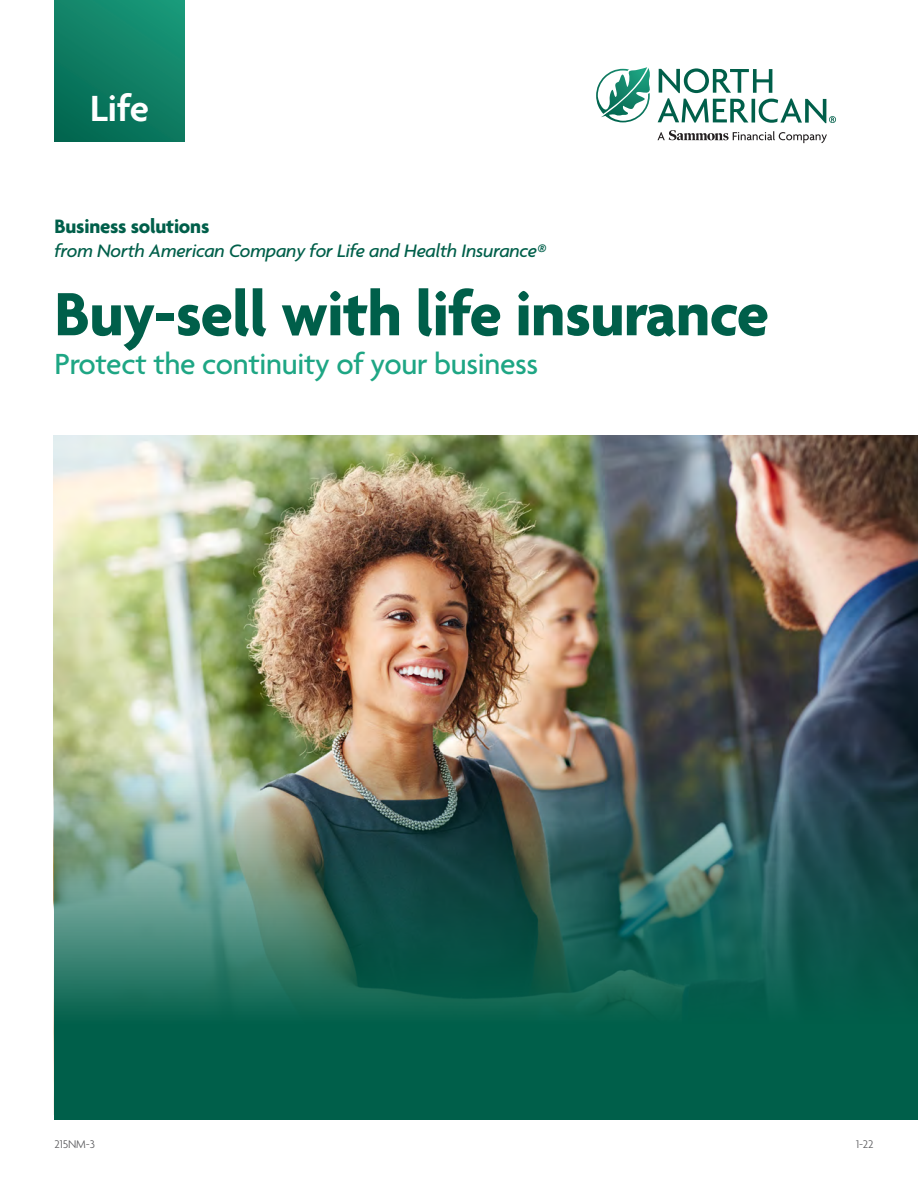
<style>
.page{position:relative;width:918px;height:1188px;background:#fff}
.page>*{position:absolute;margin:0;border:0;box-sizing:border-box;transform-origin:0 0}
.t1{font:700 66px "Agenda";letter-spacing:-.01em;color:#005f4a}
.t2{font:600 39.45px "Agenda";color:#fff}
.t3{font:500 31.5px "Agenda";letter-spacing:-.01em;color:#1ea684}
.t4{font:700 21px "Agenda";letter-spacing:-.01em;color:#005f4a}
.t5{font:italic 500 19.5px "Agenda";letter-spacing:-.01em;color:#005f4a}
.t6{font:300 12px "Agenda";letter-spacing:-.01em;color:#5a5a5d}
</style>
<div class="page">
<img style="left:54px;top:435px;width:864px;height:312px">
<img style="left:54px;top:747px;width:864px;height:373px">
<svg style="left:596px;top:67px;width:54px;height:55px"></svg>
<svg style="left:657px;top:130px;width:170px;height:13px"></svg>
<svg style="left:658px;top:68px;width:178px;height:55px"></svg>
<div style="left:54px;top:0;width:131px;height:142px;background:linear-gradient(to bottom,#189073,#066d56)"></div>
<h2 class="t2" style="left:90px;top:87px;width:61px">Life</h2>
<p class="t4" style="left:54px;top:215px;width:156px">Business solutions</p>
<p class="t5" style="left:54px;top:239px;width:493px">from North American Company for Life and Health Insurance®</p>
<h1 class="t1" style="left:54px;top:279px;width:716px">Buy-sell with life insurance</h1>
<h3 class="t3" style="left:54px;top:346px;width:485px">Protect the continuity of your business</h3>
<p class="t6" style="left:54px;top:1138px;width:42px">215NM-3</p>
<p class="t6" style="left:856px;top:1138px;width:19px">1-22</p>
</div>
